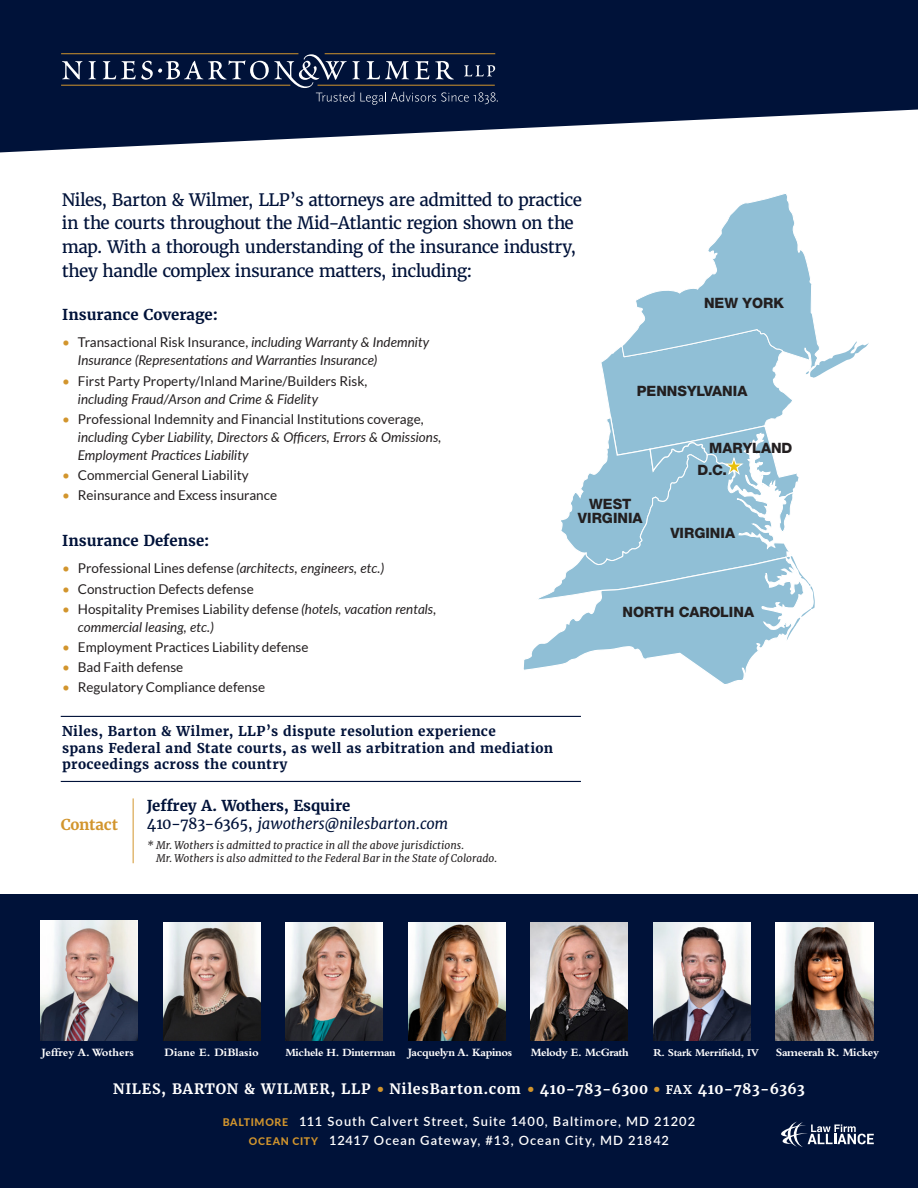
<style>
.page{position:relative;width:918px;height:1188px;background:#fff}
.page>*{position:absolute;margin:0;border:0;box-sizing:border-box;transform-origin:0 0}
.t1{font:17.1px/23.7px "Merriweather";letter-spacing:-.035em;color:#001239}
.t2{font:italic 15px/18px "Merriweather";letter-spacing:-.01em;color:#001239}
.t3{font:700 15px "Merriweather";color:#001239}
.t4{font:700 15px "Merriweather";letter-spacing:-.01em;color:#d2952d}
.t5{font:700 14.25px "Merriweather";letter-spacing:.045em;color:#fff}
.t6{font:800 14.25px/14.2px "Helvetica Neue";color:#231f20;text-align:center}
.t7{font:italic 13.5px/18px "Lato";color:#231f20}
.t8{font:13.5px/18px "Lato";color:#231f20}
.t9{font:700 13.5px/16.5px "Merriweather";letter-spacing:.025em;color:#001239}
.t10{font:600 12.9px/18.9px "Lato";letter-spacing:.08em;color:#fff;text-align:center}
.t11{font:700 11.7px "Bembo";color:#fff}
.t12{font:700 11.7px "Bembo";letter-spacing:-.03em;color:#fff}
.t13{font:700 11.4px "Bembo";letter-spacing:-.03em;color:#fff}
.t14{font:700 10.95px "Bembo";letter-spacing:-.03em;color:#fff}
.t15{font:italic 10.5px/13.5px "Merriweather";letter-spacing:.005em;color:#231f20}
.s1{font-style:normal;color:#d2952d}
.s2{font-style:normal}
.s3{color:#d2952d}
.s4{font-style:italic}
.s5{font-weight:700;font-style:normal}
.s6{font-size:11.7px}
.s7{font-family:"Lato";font-weight:600;font-size:12.9px;color:#d2952d}
.s8{font-size:12px}
.s9{font-weight:800;font-size:10.5px;color:#d2952d}
</style>
<div class="page">
<svg style="left:0;top:0;width:918px;height:152px;fill:#001239"></svg>
<hr style="left:61px;top:53px;width:237px;height:1px;background:#d1952d">
<hr style="left:61px;top:85px;width:229px;height:1px;background:#d1952d">
<hr style="left:325px;top:53px;width:170px;height:1px;background:#d1952d">
<svg style="left:62px;top:61px;width:34px;height:18px"></svg>
<svg style="left:103px;top:54px;width:395px;height:51px;background:#1f2d4d"></svg>
<div style="left:0;top:895px;width:918px;height:293px;background:#001239"></div>
<svg style="left:781px;top:1122px;width:93px;height:25px"></svg>
<img style="left:163px;top:922px;width:97px;height:118px">
<img style="left:286px;top:922px;width:97px;height:118px">
<img style="left:531px;top:922px;width:97px;height:118px">
<img style="left:408px;top:922px;width:97px;height:118px">
<img style="left:776px;top:922px;width:97px;height:118px">
<img style="left:653px;top:922px;width:97px;height:118px">
<img style="left:40px;top:921px;width:98px;height:119px">
<hr style="left:61px;top:781px;width:520px;height:1px;background:#001239">
<hr style="left:61px;top:716px;width:520px;height:1px;background:#001239">
<hr style="left:133px;top:798px;width:1px;height:65px;background:#d2952d">
<svg style="left:523px;top:194px;width:346px;height:490px"></svg>
<p class="t1" style="left:62px;top:188px;width:522px">Niles, Barton &amp; Wilmer, LLP’s attorneys are admitted to practice in the courts throughout the Mid-Atlantic region shown on the map. With a thorough understanding of the insurance industry, they handle complex insurance matters, including:</p>
<p class="t3" style="left:62px;top:305px;width:157px">Insurance Coverage:</p>
<p class="t7" style="left:78px;top:333px;width:353px;text-indent:-16px"><span class="s1">•</span> <span class="s2">Transactional Risk Insurance,</span> including Warranty &amp; Indemnity<br>Insurance (Representations and Warranties Insurance)</p>
<p class="t8" style="left:78px;top:372px;width:291px;text-indent:-16px"><span class="s3">•</span> First Party Property/Inland Marine/Builders Risk, <span class="s4">including Fraud/Arson and Crime &amp; Fidelity</span></p>
<p class="t7" style="left:78px;top:409px;width:365px;text-indent:-16px"><span class="s1">•</span> <span class="s2">Professional Indemnity and Financial Institutions coverage, </span>including Cyber Liability, Directors &amp; Officers, Errors &amp; Omissions,<br>Employment Practices Liability</p>
<p class="t8" style="left:62px;top:466px;width:188px"><span class="s3">•</span> Commercial General Liability</p>
<p class="t8" style="left:62px;top:486px;width:216px"><span class="s3">•</span> Reinsurance and Excess insurance</p>
<p class="t3" style="left:62px;top:531px;width:149px">Insurance Defense:</p>
<p class="t7" style="left:62px;top:559px;width:323px"><span class="s1">•</span> <span class="s2">Professional Lines defense</span> (architects, engineers, etc.)</p>
<p class="t8" style="left:62px;top:580px;width:193px"><span class="s3">•</span> Construction Defects defense</p>
<p class="t7" style="left:78px;top:599px;width:360px;text-indent:-16px"><span class="s1">•</span> <span class="s2">Hospitality Premises Liability defense</span> (hotels, vacation rentals, commercial leasing, etc.)</p>
<p class="t8" style="left:62px;top:638px;width:248px"><span class="s3">•</span> Employment Practices Liability defense</p>
<p class="t8" style="left:62px;top:658px;width:123px"><span class="s3">•</span> Bad Faith defense</p>
<p class="t8" style="left:62px;top:678px;width:204px"><span class="s3">•</span> Regulatory Compliance defense</p>
<p class="t9" style="left:62px;top:723px;width:492px">Niles, Barton &amp; Wilmer, LLP’s dispute resolution experience<br>spans Federal and State courts, as well as arbitration and mediation proceedings across the country</p>
<p class="t6" style="left:704px;top:295px;width:82px">NEW YORK</p>
<p class="t6" style="left:637px;top:384px;width:112px">PENNSYLVANIA</p>
<p class="t6" style="left:698px;top:437px;width:96px;line-height:22.2px;text-align:left;text-indent:12px">MARYLAND<br>D.C.</p>
<p class="t6" style="left:578px;top:496px;width:66px">WEST<br>VIRGINIA</p>
<p class="t6" style="left:670px;top:526px;width:66px">VIRGINIA</p>
<p class="t6" style="left:623px;top:605px;width:133px">NORTH CAROLINA</p>
<p class="t4" style="left:61px;top:815px;width:59px">Contact</p>
<p class="t2" style="left:147px;top:797px;width:303px"><span class="s5">Jeffrey A. Wothers, Esquire<br></span><span class="s2">410-783-6365,</span> jawothers@nilesbarton.com</p>
<p class="t15" style="left:156px;top:838px;width:342px;text-indent:-9px">* Mr. Wothers is admitted to practice in all the above jurisdictions.<br>Mr. Wothers is also admitted to the Federal Bar in the State of Colorado.</p>
<p class="t11" style="left:42px;top:1046px;width:93px">Jeffrey A. Wothers</p>
<p class="t11" style="left:164px;top:1046px;width:96px">Diane E. DiBlasio</p>
<p class="t13" style="left:285px;top:1046px;width:228px">Michele H. Dinterman <span class="s6">Jacquelyn A. Kapinos</span></p>
<p class="t12" style="left:531px;top:1046px;width:100px">Melody E. McGrath</p>
<p class="t14" style="left:653px;top:1046px;width:107px">R. Stark Merrifield, IV</p>
<p class="t12" style="left:776px;top:1046px;width:105px">Sameerah R. Mickey</p>
<p class="t5" style="left:113px;top:1080px;width:693px">NILES, BARTON &amp; WILMER, LLP <span class="s7">•</span> NilesBarton.com <span class="s7">•</span> 410-783-6300 <span class="s7">•</span> <span class="s8">FAX</span> 410-783-6363</p>
<p class="t10" style="left:223px;top:1111px;width:474px"><span class="s9">BALTIMORE</span> 111 South Calvert Street, Suite 1400, Baltimore, MD 21202<br><span class="s9">OCEAN CITY</span> 12417 Ocean Gateway, #13, Ocean City, MD 21842</p>
</div>
